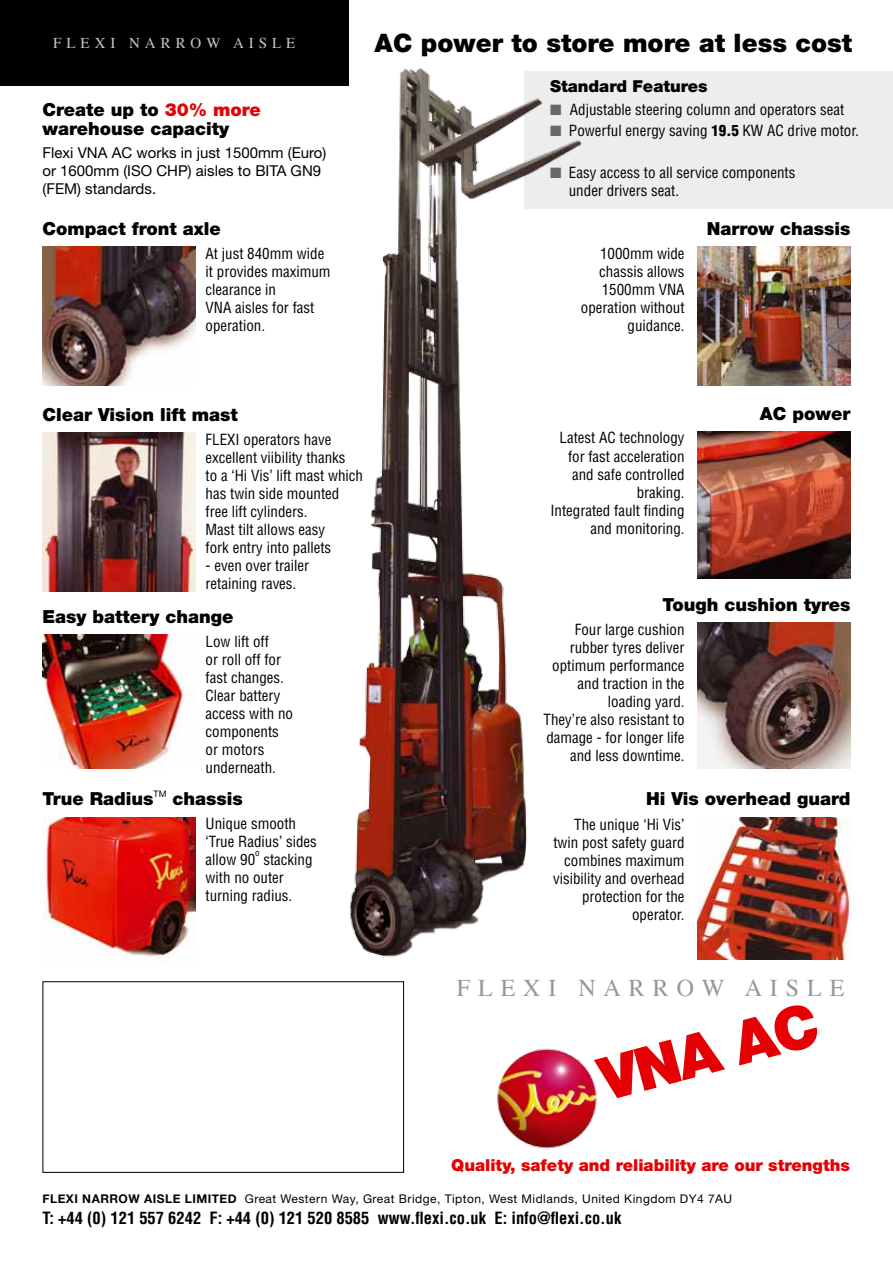
<style>
.page{position:relative;width:893px;height:1263px;background:#fff}
.page>*{position:absolute;margin:0;border:0;box-sizing:border-box;transform-origin:0 0}
.t1{font:900 60px "Helvetica Neue";color:#e50004}
.t2{font:900 25.5px "Helvetica Neue";color:#000}
.t3{font:24px "Times";letter-spacing:.33em;color:#97979b}
.t4{font:900 18px/19.5px "Helvetica Neue";color:#000}
.t5{font:700 condensed 16.5px "Helvetica";color:#000}
.t6{font:900 16.5px "Helvetica Neue";color:#e50004}
.t7{font:900 16.5px "Helvetica Neue";color:#000}
.t8{font:condensed 15px/18px "Helvetica";color:#000}
.t9{font:15px/18px "Helvetica Neue";color:#000}
.t10{font:15px "Times";letter-spacing:.33em;color:#c3c5c7}
.t11{font:12px "Helvetica Neue";letter-spacing:.04em;color:#000}
.t12{font:condensed 9px "Helvetica";color:#000}
.s1{color:#e50004}
.s2{color:#68676b}
.s3{font-weight:900}
.s4{font-weight:700}
</style>
<div class="page">
<div style="left:524px;top:71px;width:369px;height:137px;background:#eceeee"></div>
<img style="left:334px;top:67px;width:256px;height:890px">
<div style="left:0;top:0;width:349px;height:85px;background:#000"></div>
<img style="left:497px;top:1048px;width:100px;height:101px">
<img style="left:43px;top:818px;width:153px;height:139px">
<img style="left:697px;top:623px;width:153px;height:145px">
<img style="left:697px;top:431px;width:153px;height:147px">
<img style="left:697px;top:247px;width:153px;height:139px">
<img style="left:43px;top:247px;width:153px;height:139px">
<img style="left:43px;top:635px;width:153px;height:133px">
<div style="left:43px;top:981px;width:361px;height:192px;border:1px solid #000"></div>
<img style="left:43px;top:433px;width:153px;height:158px">
<img style="left:697px;top:817px;width:153px;height:142px">
<p class="t10" style="left:53px;top:29px;width:244px">FLEXI NARROW AISLE</p>
<h2 class="t2" style="left:375px;top:28px;width:479px">AC power to store more at less cost</h2>
<p class="t4" style="left:43px;top:100px;width:220px">Create up to <span class="s1">30% more </span>warehouse capacity</p>
<p class="t9" style="left:43px;top:143px;width:285px">Flexi VNA AC works in just 1500mm (Euro) or 1600mm (ISO CHP) aisles to BITA GN9 (FEM) standards.</p>
<p class="t4" style="left:43px;top:219px;width:180px">Compact front axle</p>
<p class="t8" style="left:206px;top:244px;width:126px">At just 840mm wide it provides maximum clearance in<br>VNA aisles for fast operation.</p>
<p class="t4" style="left:43px;top:405px;width:197px">Clear Vision lift mast</p>
<p class="t8" style="left:206px;top:430px;width:159px">FLEXI operators have excellent viibility thanks<br>to a ‘Hi Vis’ lift mast which has twin side mounted free lift cylinders.<br>Mast tilt allows easy<br>fork entry into pallets</p>
<p class="t8" style="left:206px;top:556px;width:105px">- even over trailer retaining raves.</p>
<p class="t4" style="left:43px;top:607px;width:192px">Easy battery change</p>
<p class="t8" style="left:206px;top:632px;width:89px">Low lift off<br>or roll off for fast changes.<br>Clear battery access with no components or motors underneath.</p>
<p class="t4" style="left:43px;top:788px;width:202px">True Radius<sup>TM</sup> chassis</p>
<p class="t8" style="left:206px;top:814px;width:113px">Unique smooth ‘True Radius’ sides allow 90</p>
<p class="t12" style="left:255px;top:846px;width:6px">o</p>
<p class="t8" style="left:206px;top:850px;width:108px;text-indent:58px">stacking with no outer turning radius.</p>
<p class="t7" style="left:550px;top:77px;width:159px">Standard Features</p>
<p class="t8" style="left:550px;top:100px;width:296px"><span class="s2">■</span> Adjustable steering column and operators seat</p>
<p class="t8" style="left:550px;top:121px;width:310px"><span class="s2">■</span> Powerful energy saving <span class="s3">19.5</span> KW AC drive motor.</p>
<p class="t8" style="left:569px;top:163px;width:228px;text-indent:-19px"><span class="s2">■</span> Easy access to all service components under drivers seat.</p>
<p class="t8" style="left:581px;top:244px;width:105px;text-align:right">1000mm wide chassis allows<br>1500mm VNA operation without guidance.</p>
<p class="t4" style="left:707px;top:219px;width:145px">Narrow chassis</p>
<p class="t8" style="left:550px;top:429px;width:136px;text-align:right">Latest AC technology for fast acceleration and safe controlled braking.<br>Integrated fault finding and monitoring.</p>
<p class="t4" style="left:760px;top:403px;width:92px">AC power</p>
<p class="t4" style="left:662px;top:595px;width:190px">Tough cushion tyres</p>
<p class="t8" style="left:544px;top:620px;width:143px;text-align:right">Four large cushion rubber tyres deliver optimum performance and traction in the loading yard.<br>They’re also resistant to damage - for longer life and less downtime.</p>
<p class="t4" style="left:646px;top:788px;width:206px">Hi Vis overhead guard</p>
<p class="t8" style="left:553px;top:815px;width:133px;text-align:right">The unique ‘Hi Vis’ twin post safety guard combines maximum visibility and overhead protection for the operator.</p>
<h3 class="t3" style="left:457px;top:965px;width:389px">FLEXI NARROW AISLE</h3>
<h1 class="t1" style="left:591px;top:1046px;width:226px;rotate:-15deg">VNA AC</h1>
<p class="t6" style="left:451px;top:1155px;width:400px">Quality, safety and reliability are our strengths</p>
<p class="t11" style="left:43px;top:1191px;width:691px"><span class="s4">FLEXI NARROW AISLE LIMITED</span> Great Western Way, Great Bridge, Tipton, West Midlands, United Kingdom DY4 7AU</p>
<p class="t5" style="left:43px;top:1208px;width:580px">T: +44 (0) 121 557 6242 F: +44 (0) 121 520 8585 www.flexi.co.uk E: info@flexi.co.uk</p>
</div>
